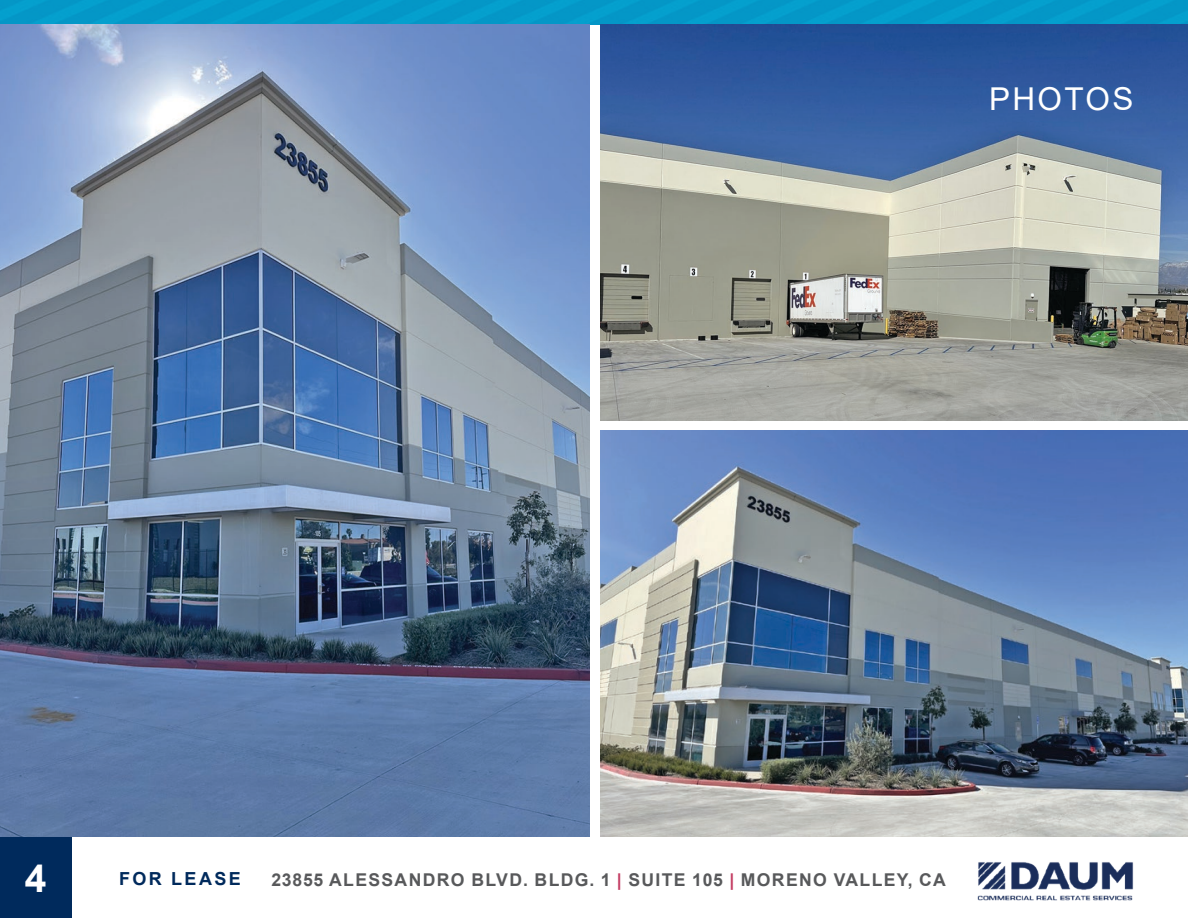
<style>
.page{position:relative;width:1188px;height:918px;background:#fff}
.page>*{position:absolute;margin:0;border:0;box-sizing:border-box;transform-origin:0 0}
.t1{font:700 39px "Arial";color:#fff}
.t2{font:31.5px "Arial";letter-spacing:.075em;color:#fff}
.t3{font:700 18px "Arial";letter-spacing:.135em;color:#002a5c}
.t4{font:700 17.7px "Arial";letter-spacing:.075em;color:#58595b}
.s1{color:#c33b61}
</style>
<div class="page">
<img style="left:0;top:0;width:1188px;height:24px">
<img style="left:977px;top:862px;width:157px;height:39px">
<img style="left:601px;top:25px;width:587px;height:395px">
<img style="left:0;top:25px;width:590px;height:812px">
<img style="left:601px;top:431px;width:587px;height:406px">
<div style="left:0;top:837px;width:71px;height:81px;background:#002a5c"></div>
<h2 class="t2" style="left:989px;top:77px;width:146px">PHOTOS</h2>
<h1 class="t1" style="left:25px;top:851px;width:23px">4</h1>
<p class="t3" style="left:119px;top:866px;width:123px">FOR LEASE</p>
<p class="t4" style="left:271px;top:867px;width:676px">23855 ALESSANDRO BLVD. BLDG. 1 <span class="s1">|</span> SUITE 105 <span class="s1">|</span> MORENO VALLEY, CA</p>
</div>
